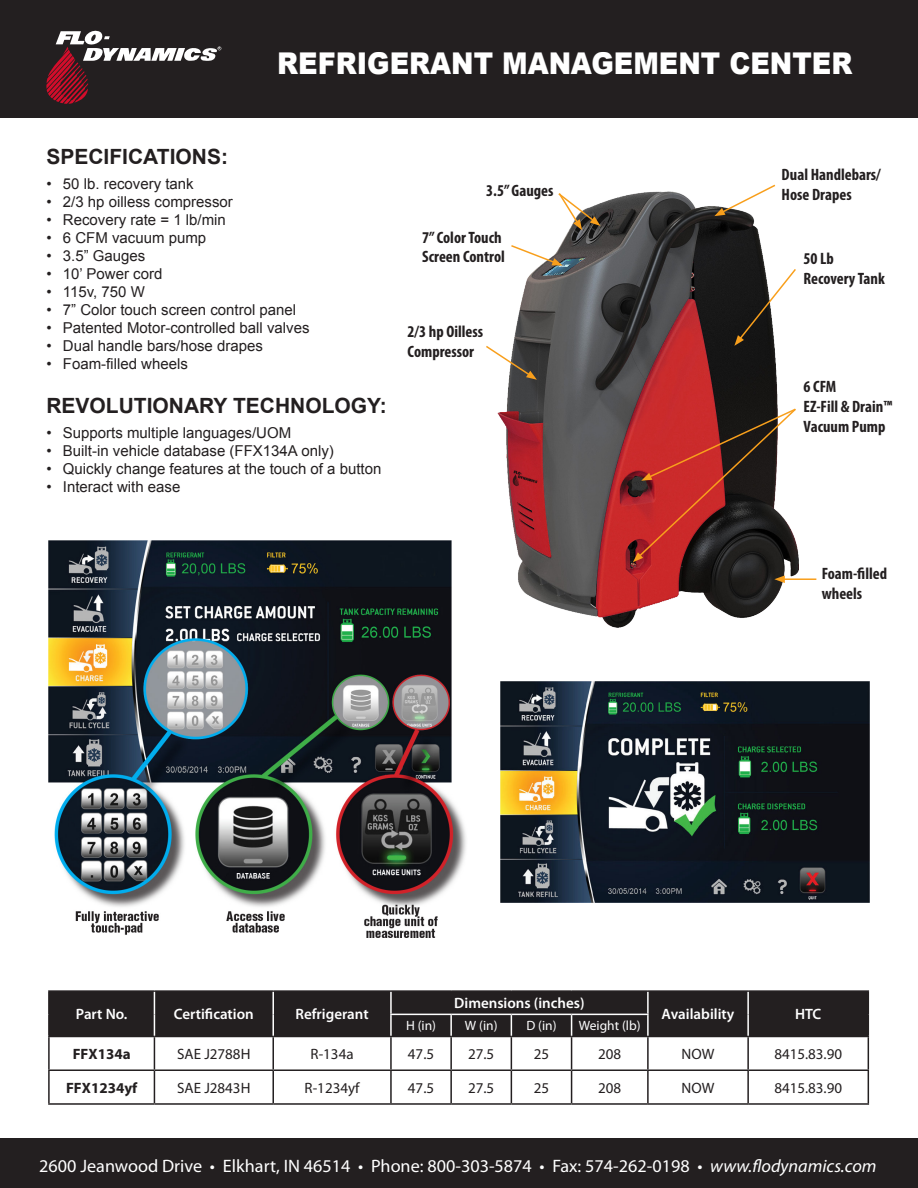
<style>
.page{position:relative;width:918px;height:1188px;background:#fff}
.page>*{position:absolute;margin:0;border:0;box-sizing:border-box;transform-origin:0 0}
.t1{font:900 30px "Arial";color:#fff;scale:.9 1}
.t2{font:700 21px "Arial";color:#231f20}
.t3{font:18px "Myriad Pro";color:#fff}
.t4{font:700 condensed 16.5px/19.8px "Myriad Pro";color:#231f20}
.t5{font:15px "Arial";color:#231f20}
.Captions_A_C{font:15px "Myriad Pro";color:#231f20}
.Captions_A_C-2{font:600 15px "Myriad Pro";color:#fff}
.Captions_A_C-3{font:700 15px "Myriad Pro";color:#231f20}
.Captions_A_C-4{font:13.5px "Myriad Pro";color:#fff}
.t6{font:700 3px "Myriad Pro";color:#fff}
.s1{font-style:italic}
</style>
<div class="page">
<div style="left:0;top:0;width:918px;height:118px;background:#231f20"></div>
<div style="left:0;top:1138px;width:918px;height:50px;background:#231f20"></div>
<svg style="left:46px;top:30px;width:175px;height:74px"></svg>
<img style="left:498px;top:191px;width:300px;height:436px">
<svg style="left:510px;top:244px;width:53px;height:22px"></svg>
<svg style="left:486px;top:344px;width:51px;height:36px"></svg>
<hr style="left:783px;top:578px;width:33px;height:2px;background:#f89f1c">
<svg style="left:774px;top:575px;width:11px;height:8px"></svg>
<svg style="left:714px;top:184px;width:63px;height:32px"></svg>
<svg style="left:734px;top:267px;width:63px;height:79px"></svg>
<svg style="left:557px;top:192px;width:43px;height:38px"></svg>
<svg style="left:633px;top:407px;width:164px;height:155px"></svg>
<img style="left:48px;top:541px;width:418px;height:396px">
<img style="left:501px;top:681px;width:368px;height:221px">
<hr style="left:48px;top:1037px;width:2px;height:32px;background:#231f20">
<hr style="left:154px;top:1037px;width:1px;height:32px;background:#231f20">
<hr style="left:272px;top:1037px;width:2px;height:32px;background:#231f20">
<hr style="left:390px;top:1037px;width:2px;height:32px;background:#231f20">
<hr style="left:450px;top:1037px;width:2px;height:32px;background:#231f20">
<hr style="left:511px;top:1037px;width:1px;height:32px;background:#231f20">
<hr style="left:571px;top:1037px;width:1px;height:32px;background:#231f20">
<hr style="left:647px;top:1037px;width:2px;height:32px;background:#231f20">
<hr style="left:747px;top:1037px;width:2px;height:32px;background:#231f20">
<hr style="left:868px;top:1037px;width:1px;height:32px;background:#231f20">
<hr style="left:48px;top:1069px;width:106px;height:2px;background:#231f20">
<hr style="left:48px;top:1071px;width:2px;height:32px;background:#231f20">
<hr style="left:154px;top:1069px;width:119px;height:2px;background:#231f20">
<hr style="left:154px;top:1071px;width:1px;height:32px;background:#231f20">
<hr style="left:273px;top:1069px;width:118px;height:2px;background:#231f20">
<hr style="left:272px;top:1071px;width:2px;height:32px;background:#231f20">
<hr style="left:391px;top:1069px;width:60px;height:2px;background:#231f20">
<hr style="left:390px;top:1071px;width:2px;height:32px;background:#231f20">
<hr style="left:451px;top:1069px;width:60px;height:2px;background:#231f20">
<hr style="left:450px;top:1071px;width:2px;height:32px;background:#231f20">
<hr style="left:511px;top:1069px;width:61px;height:2px;background:#231f20">
<hr style="left:511px;top:1071px;width:1px;height:32px;background:#231f20">
<hr style="left:572px;top:1069px;width:76px;height:2px;background:#231f20">
<hr style="left:571px;top:1071px;width:1px;height:32px;background:#231f20">
<hr style="left:648px;top:1069px;width:100px;height:2px;background:#231f20">
<hr style="left:647px;top:1071px;width:2px;height:32px;background:#231f20">
<hr style="left:748px;top:1069px;width:121px;height:2px;background:#231f20">
<hr style="left:747px;top:1071px;width:2px;height:32px;background:#231f20">
<hr style="left:868px;top:1071px;width:1px;height:32px;background:#231f20">
<hr style="left:48px;top:1103px;width:106px;height:2px;background:#231f20">
<hr style="left:154px;top:1103px;width:119px;height:2px;background:#231f20">
<hr style="left:273px;top:1103px;width:118px;height:2px;background:#231f20">
<hr style="left:391px;top:1103px;width:60px;height:2px;background:#231f20">
<hr style="left:451px;top:1103px;width:60px;height:2px;background:#231f20">
<hr style="left:511px;top:1103px;width:61px;height:2px;background:#231f20">
<hr style="left:572px;top:1103px;width:76px;height:2px;background:#231f20">
<hr style="left:648px;top:1103px;width:100px;height:2px;background:#231f20">
<hr style="left:748px;top:1103px;width:121px;height:2px;background:#231f20">
<hr style="left:48px;top:990px;width:106px;height:2px;background:#231f20">
<hr style="left:48px;top:992px;width:2px;height:22px;background:#231f20">
<hr style="left:154px;top:990px;width:119px;height:2px;background:#231f20">
<hr style="left:273px;top:990px;width:118px;height:2px;background:#231f20">
<hr style="left:48px;top:1014px;width:2px;height:22px;background:#231f20">
<hr style="left:48px;top:1036px;width:106px;height:1px;background:#231f20">
<hr style="left:154px;top:1036px;width:119px;height:1px;background:#231f20">
<hr style="left:273px;top:1036px;width:118px;height:1px;background:#231f20">
<hr style="left:391px;top:990px;width:60px;height:2px;background:#231f20">
<hr style="left:451px;top:990px;width:60px;height:2px;background:#231f20">
<hr style="left:511px;top:990px;width:61px;height:2px;background:#231f20">
<hr style="left:572px;top:990px;width:76px;height:2px;background:#231f20">
<hr style="left:648px;top:990px;width:100px;height:2px;background:#231f20">
<hr style="left:748px;top:990px;width:121px;height:2px;background:#231f20">
<hr style="left:648px;top:1036px;width:100px;height:1px;background:#231f20">
<hr style="left:748px;top:1036px;width:121px;height:1px;background:#231f20">
<hr style="left:391px;top:1036px;width:60px;height:1px;background:#231f20">
<hr style="left:451px;top:1036px;width:60px;height:1px;background:#231f20">
<hr style="left:511px;top:1036px;width:61px;height:1px;background:#231f20">
<hr style="left:572px;top:1036px;width:76px;height:1px;background:#231f20">
<div style="left:50px;top:991px;width:819px;height:45px;background:#231f20"></div>
<hr style="left:647px;top:1015px;width:2px;height:21px;background:#fff">
<p class="t6" style="left:219px;top:46px;width:3px">R</p>
<p class="t1" style="left:277px;top:41px;width:641px">REFRIGERANT MANAGEMENT CENTER</p>
<p class="t2" style="left:46px;top:143px;width:183px">SPECIFICATIONS:</p>
<p class="t5" style="left:46px;top:174px;width:149px">• 50 lb. recovery tank</p>
<p class="t5" style="left:46px;top:192px;width:188px">• 2/3 hp oilless compressor</p>
<p class="t5" style="left:46px;top:210px;width:181px">• Recovery rate = 1 lb/min</p>
<p class="t5" style="left:46px;top:228px;width:161px">• 6 CFM vacuum pump</p>
<p class="t5" style="left:46px;top:246px;width:101px">• 3.5” Gauges</p>
<p class="t5" style="left:46px;top:264px;width:117px">• 10’ Power cord</p>
<p class="t5" style="left:46px;top:282px;width:100px">• 115v, 750 W</p>
<p class="t5" style="left:46px;top:300px;width:251px">• 7” Color touch screen control panel</p>
<p class="t5" style="left:46px;top:318px;width:265px">• Patented Motor-controlled ball valves</p>
<p class="t5" style="left:46px;top:336px;width:218px">• Dual handle bars/hose drapes</p>
<p class="t5" style="left:46px;top:354px;width:143px">• Foam-filled wheels</p>
<p class="t2" style="left:46px;top:391px;width:342px">REVOLUTIONARY TECHNOLOGY:</p>
<p class="t5" style="left:46px;top:422px;width:246px">• Supports multiple languages/UOM</p>
<p class="t5" style="left:46px;top:440px;width:289px">• Built-in vehicle database (FFX134A only)</p>
<p class="t5" style="left:46px;top:458px;width:337px">• Quickly change features at the touch of a button</p>
<p class="t5" style="left:46px;top:476px;width:136px">• Interact with ease</p>
<p class="t4" style="left:486px;top:180px;width:69px">3.5” Gauges</p>
<p class="t4" style="left:422px;top:227px;width:81px">7” Color Touch</p>
<p class="t4" style="left:422px;top:247px;width:84px">Screen Control</p>
<p class="t4" style="left:408px;top:322px;width:77px">2/3 hp Oilless</p>
<p class="t4" style="left:408px;top:341px;width:68px">Compressor</p>
<p class="t4" style="left:782px;top:164px;width:101px">Dual Handlebars/<br>Hose Drapes</p>
<p class="t4" style="left:804px;top:249px;width:83px">50 Lb<br>Recovery Tank</p>
<p class="t4" style="left:804px;top:376px;width:34px">6 CFM</p>
<p class="t4" style="left:804px;top:396px;width:90px">EZ-Fill &amp; Drain™<br>Vacuum Pump</p>
<p class="t4" style="left:822px;top:563px;width:67px">Foam-filled wheels</p>
<p class="Captions_A_C-2" style="left:76px;top:1005px;width:53px">Part No.</p>
<p class="Captions_A_C-2" style="left:174px;top:1005px;width:81px">Certification</p>
<p class="Captions_A_C-2" style="left:295px;top:1005px;width:75px">Refrigerant</p>
<p class="Captions_A_C-2" style="left:454px;top:994px;width:132px">Dimensions (inches)</p>
<p class="Captions_A_C-4" style="left:406px;top:1018px;width:31px">H (in)</p>
<p class="Captions_A_C-4" style="left:465px;top:1018px;width:34px">W (in)</p>
<p class="Captions_A_C-4" style="left:526px;top:1018px;width:32px">D (in)</p>
<p class="Captions_A_C-4" style="left:579px;top:1018px;width:63px">Weight (lb)</p>
<p class="Captions_A_C-2" style="left:662px;top:1005px;width:74px">Availability</p>
<p class="Captions_A_C-2" style="left:795px;top:1005px;width:28px">HTC</p>
<p class="Captions_A_C-3" style="left:73px;top:1044px;width:59px">FFX134a</p>
<p class="Captions_A_C" style="left:177px;top:1045px;width:75px">SAE J2788H</p>
<p class="Captions_A_C" style="left:311px;top:1045px;width:44px">R-134a</p>
<p class="Captions_A_C" style="left:408px;top:1045px;width:28px">47.5</p>
<p class="Captions_A_C" style="left:468px;top:1045px;width:28px">27.5</p>
<p class="Captions_A_C" style="left:534px;top:1045px;width:17px">25</p>
<p class="Captions_A_C" style="left:598px;top:1045px;width:25px">208</p>
<p class="Captions_A_C" style="left:682px;top:1045px;width:34px">NOW</p>
<p class="Captions_A_C" style="left:774px;top:1045px;width:69px">8415.83.90</p>
<p class="Captions_A_C-3" style="left:66px;top:1078px;width:73px">FFX1234yf</p>
<p class="Captions_A_C" style="left:177px;top:1078px;width:75px">SAE J2843H</p>
<p class="Captions_A_C" style="left:305px;top:1078px;width:56px">R-1234yf</p>
<p class="Captions_A_C" style="left:408px;top:1078px;width:28px">47.5</p>
<p class="Captions_A_C" style="left:468px;top:1078px;width:28px">27.5</p>
<p class="Captions_A_C" style="left:534px;top:1078px;width:17px">25</p>
<p class="Captions_A_C" style="left:598px;top:1078px;width:25px">208</p>
<p class="Captions_A_C" style="left:682px;top:1078px;width:34px">NOW</p>
<p class="Captions_A_C" style="left:774px;top:1078px;width:69px">8415.83.90</p>
<p class="t3" style="left:39px;top:1154px;width:839px">2600 Jeanwood Drive • Elkhart, IN 46514 • Phone: 800-303-5874 • Fax: 574-262-0198 • <span class="s1">www.flodynamics.com</span></p>
</div>
